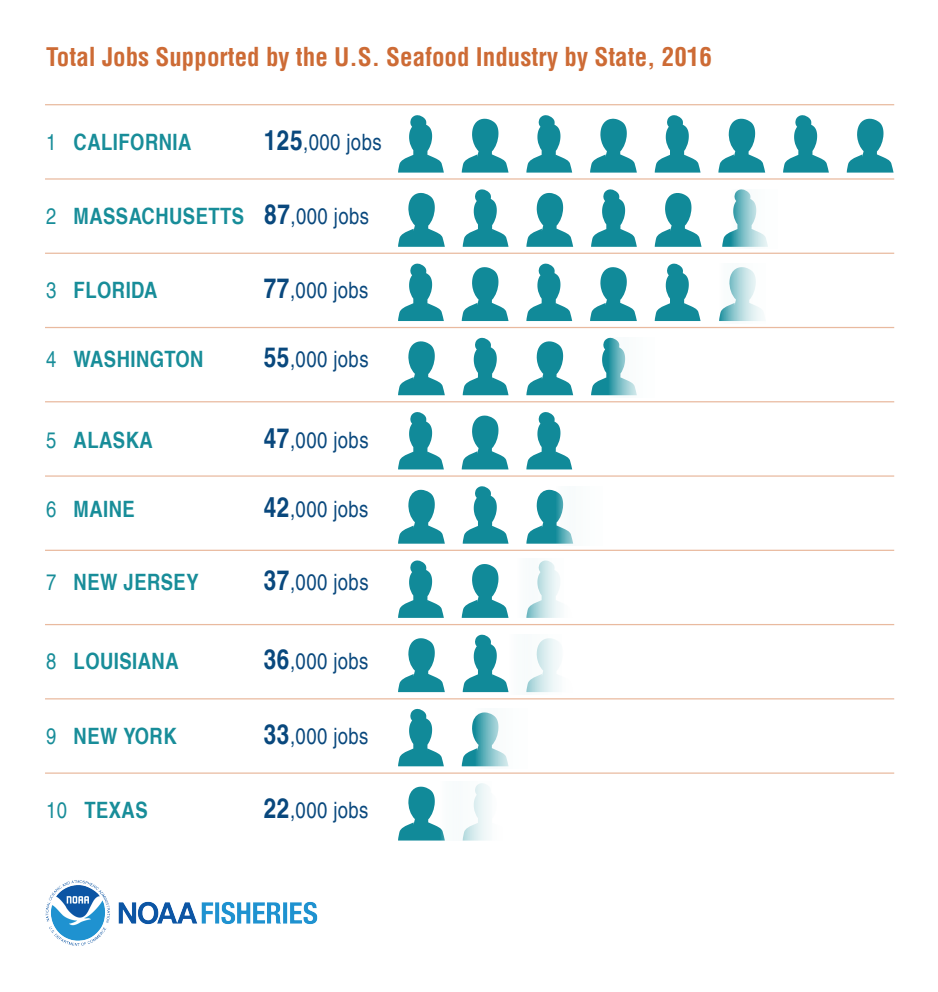
<style>
.page{position:relative;width:938px;height:992px;background:#fff}
.page>*{position:absolute;margin:0;border:0;box-sizing:border-box;transform-origin:0 0}
.t1{font:700 condensed 25px "Helvetica LT Pro";color:#cd6b35}
.t2{font:700 condensed 22.5px "Helvetica LT Pro";letter-spacing:.02em;color:#188d99}
.t3{font:condensed 22.5px "Helvetica LT Pro";letter-spacing:.02em;color:#09487d}
.t4{font:condensed 22.5px "Helvetica LT Pro";color:#188d99}
.s1{font-weight:400}
.s2{font-weight:700;font-size:27.5px}
.s3{font-size:27.5px;color:#09487d}
.s4{font-weight:400;color:#09487d}
</style>
<div class="page">
<hr style="left:45px;top:772px;width:849px;height:1px;background:#e9ba9f">
<hr style="left:45px;top:698px;width:849px;height:1px;background:#e9ba9f">
<hr style="left:45px;top:624px;width:849px;height:1px;background:#e9ba9f">
<hr style="left:45px;top:549px;width:849px;height:2px;background:#e9ba9f">
<hr style="left:45px;top:475px;width:849px;height:1px;background:#e9ba9f">
<hr style="left:45px;top:401px;width:849px;height:1px;background:#e9ba9f">
<hr style="left:45px;top:327px;width:849px;height:1px;background:#e9ba9f">
<hr style="left:45px;top:252px;width:849px;height:2px;background:#e9ba9f">
<hr style="left:45px;top:178px;width:849px;height:1px;background:#e9ba9f">
<hr style="left:45px;top:104px;width:849px;height:1px;background:#e9ba9f">
<svg style="left:846px;top:118px;width:47px;height:54px"></svg>
<svg style="left:461px;top:118px;width:47px;height:54px"></svg>
<svg style="left:398px;top:115px;width:46px;height:57px"></svg>
<svg style="left:590px;top:118px;width:47px;height:54px"></svg>
<svg style="left:526px;top:115px;width:46px;height:57px"></svg>
<svg style="left:718px;top:118px;width:47px;height:54px"></svg>
<svg style="left:654px;top:115px;width:46px;height:57px"></svg>
<svg style="left:783px;top:115px;width:45px;height:57px"></svg>
<svg style="left:654px;top:193px;width:47px;height:54px"></svg>
<svg style="left:398px;top:193px;width:47px;height:54px"></svg>
<svg style="left:526px;top:193px;width:47px;height:54px"></svg>
<svg style="left:462px;top:189px;width:46px;height:58px"></svg>
<svg style="left:591px;top:189px;width:46px;height:58px"></svg>
<svg style="left:722px;top:232px;width:8px;height:15px"></svg>
<svg style="left:730px;top:189px;width:38px;height:58px"></svg>
<svg style="left:654px;top:263px;width:46px;height:58px"></svg>
<svg style="left:461px;top:267px;width:47px;height:54px"></svg>
<svg style="left:398px;top:263px;width:46px;height:58px"></svg>
<svg style="left:590px;top:267px;width:47px;height:54px"></svg>
<svg style="left:526px;top:263px;width:46px;height:58px"></svg>
<svg style="left:719px;top:267px;width:44px;height:55px"></svg>
<svg style="left:591px;top:338px;width:16px;height:57px"></svg>
<svg style="left:398px;top:341px;width:47px;height:54px"></svg>
<svg style="left:526px;top:341px;width:47px;height:54px"></svg>
<svg style="left:462px;top:337px;width:46px;height:58px"></svg>
<svg style="left:607px;top:337px;width:30px;height:59px"></svg>
<svg style="left:461px;top:415px;width:47px;height:54px"></svg>
<svg style="left:398px;top:412px;width:46px;height:57px"></svg>
<svg style="left:526px;top:412px;width:46px;height:57px"></svg>
<svg style="left:526px;top:489px;width:29px;height:54px"></svg>
<svg style="left:398px;top:489px;width:47px;height:54px"></svg>
<svg style="left:462px;top:486px;width:46px;height:57px"></svg>
<svg style="left:555px;top:491px;width:19px;height:53px"></svg>
<svg style="left:461px;top:564px;width:47px;height:53px"></svg>
<svg style="left:398px;top:560px;width:46px;height:57px"></svg>
<svg style="left:526px;top:560px;width:35px;height:57px"></svg>
<svg style="left:398px;top:638px;width:47px;height:54px"></svg>
<svg style="left:462px;top:634px;width:46px;height:58px"></svg>
<svg style="left:508px;top:638px;width:51px;height:55px"></svg>
<svg style="left:461px;top:719px;width:13px;height:47px"></svg>
<svg style="left:398px;top:708px;width:46px;height:58px"></svg>
<svg style="left:474px;top:712px;width:35px;height:55px"></svg>
<svg style="left:398px;top:786px;width:41px;height:54px"></svg>
<svg style="left:439px;top:783px;width:50px;height:57px"></svg>
<img style="left:45px;top:880px;width:273px;height:65px">
<p class="t1" style="left:46px;top:40px;width:667px">Total Jobs Supported by the U.S. Seafood Industry by State, 2016</p>
<p class="t2" style="left:46px;top:128px;width:147px"><span class="s1">1</span> CALIFORNIA</p>
<p class="t3" style="left:264px;top:128px;width:119px"><span class="s2">125</span>,000 jobs</p>
<p class="t2" style="left:46px;top:202px;width:324px"><span class="s1">2</span> MASSACHUSETTS <span class="s3">87</span><span class="s4">,000 jobs</span></p>
<p class="t4" style="left:46px;top:277px;width:12px">3</p>
<p class="t2" style="left:74px;top:277px;width:85px">FLORIDA</p>
<p class="t3" style="left:264px;top:277px;width:106px"><span class="s2">77</span>,000 jobs</p>
<p class="t4" style="left:46px;top:346px;width:12px">4</p>
<p class="t2" style="left:74px;top:346px;width:131px">WASHINGTON</p>
<p class="t3" style="left:264px;top:346px;width:106px"><span class="s2">55</span>,000 jobs</p>
<p class="t4" style="left:46px;top:426px;width:12px">5</p>
<p class="t2" style="left:74px;top:426px;width:81px">ALASKA</p>
<p class="t3" style="left:264px;top:426px;width:106px"><span class="s2">47</span>,000 jobs</p>
<p class="t4" style="left:46px;top:495px;width:12px">6</p>
<p class="t2" style="left:74px;top:495px;width:63px">MAINE</p>
<p class="t3" style="left:264px;top:495px;width:106px"><span class="s2">42</span>,000 jobs</p>
<p class="t4" style="left:46px;top:568px;width:12px">7</p>
<p class="t2" style="left:74px;top:568px;width:127px">NEW JERSEY</p>
<p class="t3" style="left:264px;top:568px;width:106px"><span class="s2">37</span>,000 jobs</p>
<p class="t2" style="left:46px;top:647px;width:134px"><span class="s1">8</span> LOUISIANA</p>
<p class="t3" style="left:264px;top:648px;width:106px"><span class="s2">36</span>,000 jobs</p>
<p class="t2" style="left:46px;top:722px;width:132px"><span class="s1">9</span> NEW YORK</p>
<p class="t3" style="left:264px;top:722px;width:106px"><span class="s2">33</span>,000 jobs</p>
<p class="t2" style="left:46px;top:796px;width:103px"><span class="s1">10</span> TEXAS</p>
<p class="t3" style="left:264px;top:796px;width:106px"><span class="s2">22</span>,000 jobs</p>
</div>
